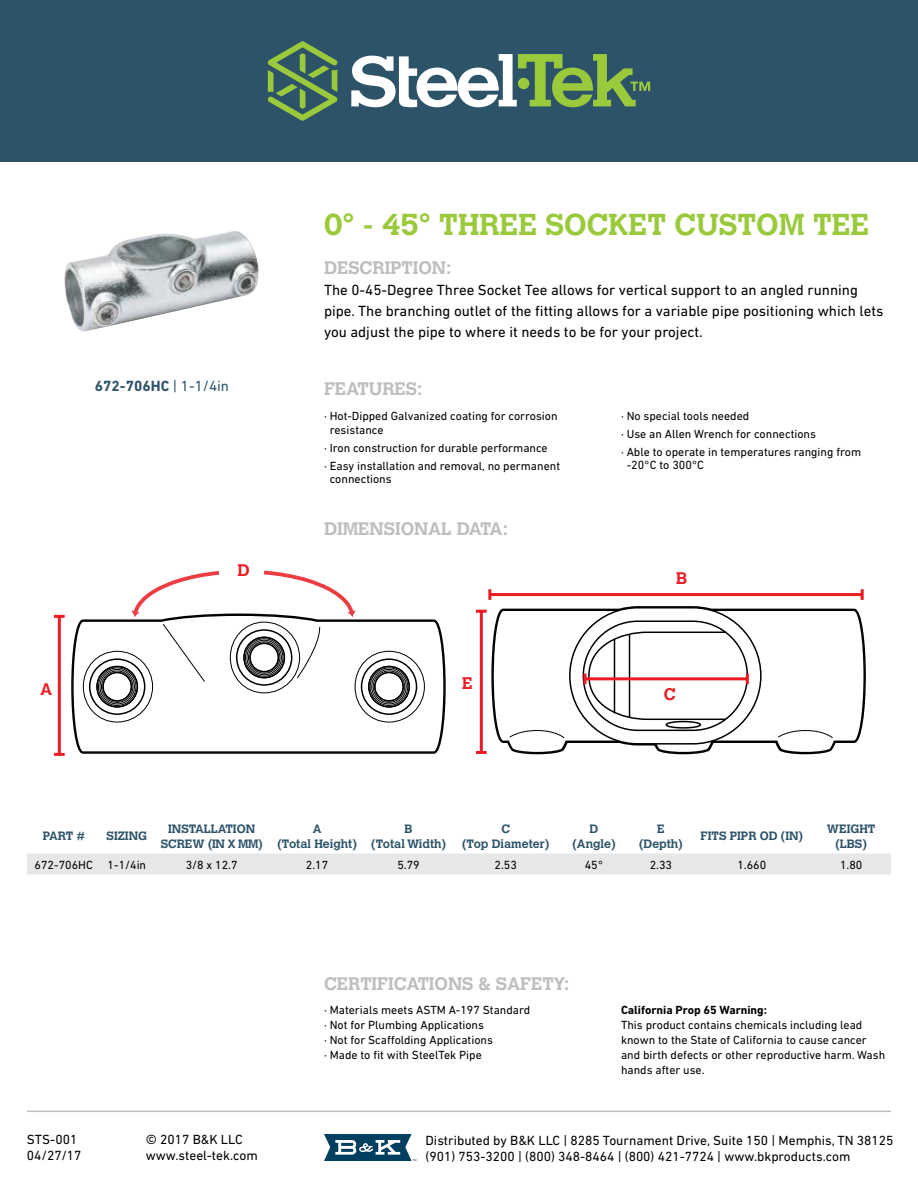
<style>
.page{position:relative;width:918px;height:1188px;background:#fff}
.page>*{position:absolute;margin:0;border:0;box-sizing:border-box;transform-origin:0 0}
.t1{font:700 30px "Calvert";color:#9aca3c}
.t2{font:700 18px "Calvert";color:#bcbec0}
.t3{font:700 16.65px "Calvert";color:#ed1c24}
.t4{font:15px/21px "DIN Next LT Pro";color:#000}
.t5{font:700 15px "DIN Next LT Pro";color:#2d5369}
.t6{font:13.5px/16.2px "DIN Next LT Pro";color:#000}
.t7{font:12px/15px "DIN Next LT Pro";color:#000}
.t8{font:700 12px/14.4px "Calvert";color:#2d5369;text-align:center}
.t9{font:700 12px "DIN Next LT Pro";color:#000}
.s1{font-weight:400}
</style>
<div class="page">
<div style="left:0;top:0;width:918px;height:162px;background:#2d5369"></div>
<svg style="left:267px;top:41px;width:70px;height:80px"></svg>
<svg style="left:351px;top:54px;width:299px;height:53px"></svg>
<div style="left:518px;top:78px;width:11px;height:11px;background:#9aca3c;border-radius:50%"></div>
<svg style="left:324px;top:1134px;width:92px;height:27px"></svg>
<hr style="left:27px;top:1111px;width:864px;height:1px;background:#bcbec0">
<img style="left:64px;top:231px;width:195px;height:101px">
<div style="left:27px;top:854px;width:864px;height:21px;background:#e6e7e8"></div>
<svg style="left:492px;top:609px;width:374px;height:139px"></svg>
<svg style="left:509px;top:606px;width:324px;height:148px"></svg>
<hr style="left:490px;top:593px;width:372px;height:3px;background:#ed1c24">
<svg style="left:488px;top:589px;width:3px;height:11px"></svg>
<svg style="left:861px;top:589px;width:3px;height:11px"></svg>
<hr style="left:480px;top:611px;width:3px;height:141px;background:#ed1c24">
<svg style="left:476px;top:751px;width:11px;height:3px"></svg>
<svg style="left:476px;top:610px;width:11px;height:3px"></svg>
<svg style="left:71px;top:619px;width:375px;height:135px"></svg>
<hr style="left:58px;top:616px;width:3px;height:138px;background:#ed1c24">
<svg style="left:54px;top:753px;width:11px;height:3px"></svg>
<svg style="left:54px;top:615px;width:11px;height:3px"></svg>
<svg style="left:83px;top:571px;width:342px;height:152px"></svg>
<p class="t5" style="left:95px;top:377px;width:136px">672-706HC <span class="s1">| 1-1/4in</span></p>
<h3 class="t3" style="left:238px;top:559px;width:14px">D</h3>
<h1 class="t1" style="left:324px;top:205px;width:547px">0° - 45° THREE SOCKET CUSTOM TEE</h1>
<h2 class="t2" style="left:324px;top:256px;width:129px">DESCRIPTION:</h2>
<p class="t4" style="left:324px;top:279px;width:561px">The 0-45-Degree Three Socket Tee allows for vertical support to an angled running pipe. The branching outlet of the fitting allows for a variable pipe positioning which lets you adjust the pipe to where it needs to be for your project.</p>
<h2 class="t2" style="left:324px;top:377px;width:100px">FEATURES:</h2>
<p class="t7" style="left:330px;top:408px;width:229px;line-height:14.4px;text-indent:-6px">· Hot-Dipped Galvanized coating for corrosion resistance</p>
<p class="t7" style="left:324px;top:439px;width:238px;line-height:18px">· Iron construction for durable performance<br>· Easy installation and removal, no permanent</p>
<p class="t7" style="left:330px;top:472px;width:63px">connections</p>
<h2 class="t2" style="left:324px;top:518px;width:185px">DIMENSIONAL DATA:</h2>
<p class="t7" style="left:621px;top:406px;width:242px;line-height:18px">· No special tools needed<br>· Use an Allen Wrench for connections<br>· Able to operate in temperatures ranging from</p>
<p class="t7" style="left:627px;top:457px;width:79px">-20°C to 300°C</p>
<h3 class="t3" style="left:676px;top:568px;width:13px">B</h3>
<h3 class="t3" style="left:462px;top:673px;width:12px">E</h3>
<h3 class="t3" style="left:40px;top:678px;width:14px">A</h3>
<h3 class="t3" style="left:664px;top:683px;width:13px">C</h3>
<p class="t8" style="left:43px;top:829px;width:44px">PART #</p>
<p class="t8" style="left:107px;top:829px;width:42px">SIZING</p>
<p class="t8" style="left:161px;top:822px;width:103px">INSTALLATION<br>SCREW (IN X MM)</p>
<p class="t8" style="left:277px;top:822px;width:81px">A<br>(Total Height)</p>
<p class="t8" style="left:371px;top:822px;width:76px">B<br>(Total Width)</p>
<p class="t8" style="left:462px;top:822px;width:89px">C<br>(Top Diameter)</p>
<p class="t8" style="left:572px;top:822px;width:45px">D (Angle)</p>
<p class="t8" style="left:639px;top:822px;width:45px">E (Depth)</p>
<p class="t8" style="left:700px;top:829px;width:104px">FITS PIPR OD (IN)</p>
<p class="t8" style="left:827px;top:822px;width:50px">WEIGHT (LBS)</p>
<p class="t7" style="left:35px;top:857px;width:113px">672-706HC 1-1/4in</p>
<p class="t7" style="left:186px;top:857px;width:53px">3/8 x 12.7</p>
<p class="t7" style="left:306px;top:857px;width:24px">2.17</p>
<p class="t7" style="left:397px;top:857px;width:24px">5.79</p>
<p class="t7" style="left:495px;top:857px;width:24px">2.53</p>
<p class="t7" style="left:585px;top:857px;width:20px">45°</p>
<p class="t7" style="left:650px;top:857px;width:24px">2.33</p>
<p class="t7" style="left:737px;top:857px;width:30px">1.660</p>
<p class="t7" style="left:840px;top:857px;width:24px">1.80</p>
<p class="t6" style="left:27px;top:1131px;width:56px">STS-001<br>04/27/17</p>
<p class="t6" style="left:146px;top:1131px;width:114px">© 2017 B&amp;K LLC www.steel-tek.com</p>
<h2 class="t2" style="left:324px;top:972px;width:247px">CERTIFICATIONS &amp; SAFETY:</h2>
<p class="t7" style="left:324px;top:1002px;width:208px">· Materials meets ASTM A-197 Standard · Not for Plumbing Applications<br>· Not for Scaffolding Applications<br>· Made to fit with SteelTek Pipe</p>
<p class="t9" style="left:621px;top:1003px;width:148px">California Prop 65 Warning:</p>
<p class="t7" style="left:621px;top:1017px;width:266px">This product contains chemicals including lead known to the State of California to cause cancer and birth defects or other reproductive harm. Wash hands after use.</p>
<p class="t6" style="left:426px;top:1132px;width:469px">Distributed by B&amp;K LLC | 8285 Tournament Drive, Suite 150 | Memphis, TN 38125 (901) 753-3200 | (800) 348-8464 | (800) 421-7724 | www.bkproducts.com</p>
</div>
